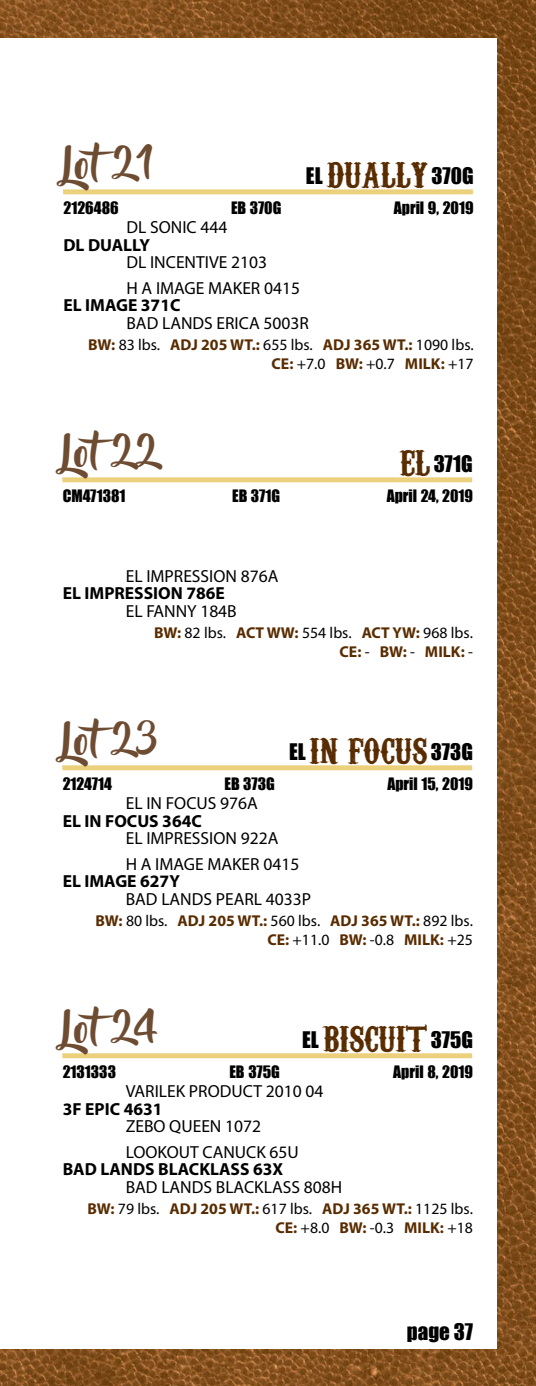
<style>
.page{position:relative;width:536px;height:1386px;background:#fff}
.page>*{position:absolute;margin:0;border:0;box-sizing:border-box;transform-origin:0 0}
.t1{font:39.38px "Beyond The Mountains";letter-spacing:-.05em;color:#6e4c32}
.t2{font:35px "Carnivalee Freakshow";color:#592c00}
.t3{font:21px "Impact";color:#000}
.t4{font:17.5px/25.4px "Myriad Pro";color:#000}
.t5{font:700 17.5px "Myriad Pro";color:#000}
.t6{font:700 15.75px/18.9px "Myriad Pro";color:#592c00;text-align:right}
.t7{font:15.75px "Impact";color:#000}
.s1{font-family:"Carnivalee Freakshow";font-size:35px;color:#592c00}
.s2{font-weight:400;color:#000}
.s3{font-family:"Impact";font-size:21px;color:#000}
</style>
<div class="page">
<img style="left:0;top:0;width:536px;height:1386px">
<div style="left:0;top:39px;width:496px;height:1310px;background:#fff"></div>
<div style="left:63px;top:189px;width:409px;height:5px;background:#ecd17d"></div>
<div style="left:62px;top:477px;width:410px;height:5px;background:#ecd17d"></div>
<div style="left:62px;top:1053px;width:410px;height:5px;background:#ecd17d"></div>
<div style="left:62px;top:765px;width:410px;height:5px;background:#ecd17d"></div>
<h1 class="t1" style="left:63px;top:142px;width:92px">Lot21</h1>
<h3 class="t3" style="left:306px;top:159px;width:169px">EL <span class="s1">DUALLY</span> 370G</h3>
<p class="t7" style="left:63px;top:196px;width:57px">2126486</p>
<p class="t7" style="left:231px;top:196px;width:52px">EB 370G</p>
<p class="t7" style="left:393px;top:196px;width:81px">April 9, 2019</p>
<p class="t4" style="left:126px;top:215px;width:102px">DL SONIC 444</p>
<p class="t5" style="left:63px;top:234px;width:88px">DL DUALLY</p>
<p class="t4" style="left:126px;top:250px;width:175px">DL INCENTIVE 2103<br>H A IMAGE MAKER 0415</p>
<p class="t5" style="left:63px;top:294px;width:118px">EL IMAGE 371C</p>
<p class="t4" style="left:126px;top:310px;width:184px">BAD LANDS ERICA 5003R</p>
<p class="t6" style="left:88px;top:335px;width:387px">BW: <span class="s2">83 lbs.</span> ADJ 205 WT.: <span class="s2">655 lbs.</span> ADJ 365 WT.: <span class="s2">1090 lbs.<br></span>CE: <span class="s2">+7.0</span> BW: <span class="s2">+0.7</span> MILK: <span class="s2">+17</span></p>
<h1 class="t1" style="left:62px;top:430px;width:102px">Lot22</h1>
<h3 class="t3" style="left:399px;top:447px;width:75px"><span class="s1">EL</span> 371G</h3>
<p class="t7" style="left:63px;top:484px;width:64px">CM471381</p>
<p class="t7" style="left:232px;top:484px;width:50px">EB 371G</p>
<p class="t7" style="left:386px;top:484px;width:88px">April 24, 2019</p>
<p class="t4" style="left:126px;top:563px;width:154px">EL IMPRESSION 876A</p>
<p class="t5" style="left:63px;top:582px;width:164px">EL IMPRESSION 786E</p>
<p class="t4" style="left:126px;top:598px;width:112px">EL FANNY 184B</p>
<p class="t6" style="left:154px;top:623px;width:320px">BW: <span class="s2">82 lbs.</span> ACT WW: <span class="s2">554 lbs.</span> ACT YW: <span class="s2">968 lbs.<br></span>CE: <span class="s2">-</span> BW: <span class="s2">-</span> MILK: <span class="s2">-</span></p>
<h1 class="t1" style="left:62px;top:718px;width:97px">Lot23</h1>
<h2 class="t2" style="left:289px;top:728px;width:92px"><span class="s3">EL</span> IN FOCUS</h2>
<h3 class="t3" style="left:430px;top:735px;width:44px">373G</h3>
<p class="t7" style="left:63px;top:772px;width:51px">2124714</p>
<p class="t7" style="left:224px;top:772px;width:52px">EB 373G</p>
<p class="t7" style="left:387px;top:772px;width:87px">April 15, 2019</p>
<p class="t4" style="left:126px;top:790px;width:134px">EL IN FOCUS 976A</p>
<p class="t5" style="left:63px;top:809px;width:141px">EL IN FOCUS 364C</p>
<p class="t4" style="left:126px;top:825px;width:175px">EL IMPRESSION 922A<br>H A IMAGE MAKER 0415</p>
<p class="t5" style="left:63px;top:870px;width:119px">EL IMAGE 627Y</p>
<p class="t4" style="left:126px;top:886px;width:187px">BAD LANDS PEARL 4033P</p>
<p class="t6" style="left:96px;top:911px;width:378px">BW: <span class="s2">80 lbs.</span> ADJ 205 WT.: <span class="s2">560 lbs.</span> ADJ 365 WT.: <span class="s2">892 lbs.<br></span>CE: <span class="s2">+11.0</span> BW: <span class="s2">-0.8</span> MILK: <span class="s2">+25</span></p>
<h1 class="t1" style="left:62px;top:1006px;width:97px">Lot24</h1>
<h2 class="t2" style="left:302px;top:1016px;width:172px"><span class="s3">EL</span> BISCUIT <span class="s3">375G</span></h2>
<p class="t7" style="left:63px;top:1060px;width:55px">2131333</p>
<p class="t7" style="left:229px;top:1060px;width:52px">EB 375G</p>
<p class="t7" style="left:393px;top:1060px;width:81px">April 8, 2019</p>
<p class="t4" style="left:126px;top:1078px;width:199px">VARILEK PRODUCT 2010 04</p>
<p class="t5" style="left:63px;top:1097px;width:101px">3F EPIC 4631</p>
<p class="t4" style="left:126px;top:1113px;width:175px">ZEBO QUEEN 1072<br>LOOKOUT CANUCK 65U</p>
<p class="t5" style="left:63px;top:1158px;width:222px">BAD LANDS BLACKLASS 63X</p>
<p class="t4" style="left:126px;top:1174px;width:218px">BAD LANDS BLACKLASS 808H</p>
<p class="t6" style="left:87px;top:1199px;width:387px">BW: <span class="s2">79 lbs.</span> ADJ 205 WT.: <span class="s2">617 lbs.</span> ADJ 365 WT.: <span class="s2">1125 lbs.<br></span>CE: <span class="s2">+8.0</span> BW: <span class="s2">-0.3</span> MILK: <span class="s2">+18</span></p>
<h3 class="t3" style="left:407px;top:1315px;width:67px">page 37</h3>
</div>
